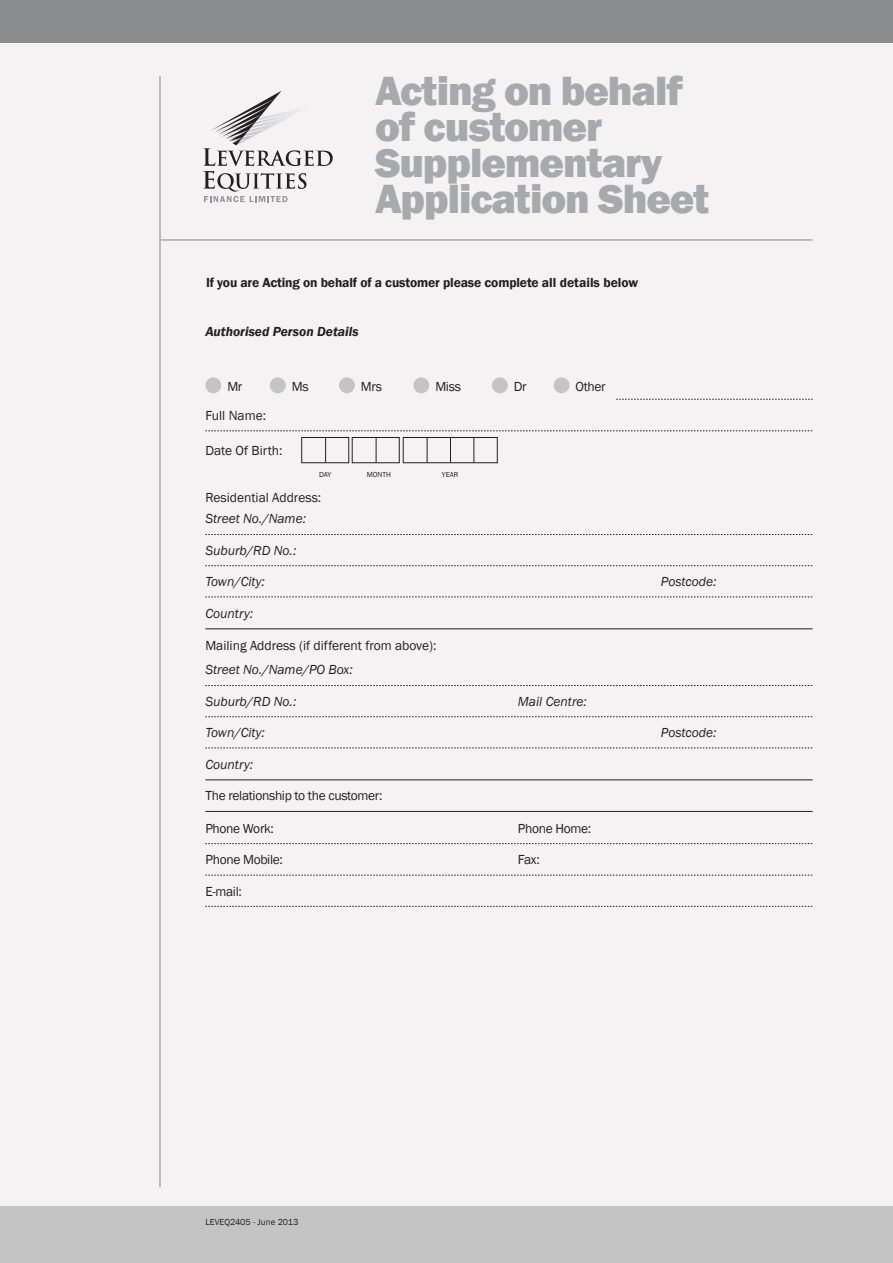
<style>
.page{position:relative;width:893px;height:1263px;background:#f5f2f3}
.page>*{position:absolute;margin:0;border:0;box-sizing:border-box;transform-origin:0 0}
.t1{font:800 42px/36px "Franklin Gothic";letter-spacing:-.025em;color:#a8a9ad}
.t2{font:italic 13.5px "Franklin Gothic";color:#231f20}
.t3{font:13.5px "Franklin Gothic";letter-spacing:-.025em;color:#231f20}
.t4{font:13.5px "Franklin Gothic";color:#231f20}
.t5{font:600 13.5px "Franklin Gothic";letter-spacing:-.01em;color:#231f20}
.t6{font:italic 600 13.5px "Franklin Gothic";color:#231f20}
.t7{font:9px "Franklin Gothic";color:#231f20}
.t8{font:7.5px "Franklin Gothic";color:#231f20}
</style>
<div class="page">
<div style="left:0;top:0;width:893px;height:43px;background:#8b8c8e"></div>
<div style="left:0;top:1206px;width:893px;height:57px;background:#c5c4c5"></div>
<hr style="left:159px;top:76px;width:2px;height:1111px;background:#a8a9ad">
<svg style="left:203px;top:91px;width:130px;height:111px"></svg>
<hr style="left:161px;top:239px;width:652px;height:2px;background:#a8a9ad">
<svg style="left:616px;top:399px;width:197px;height:1px"></svg>
<div style="left:205px;top:377px;width:16px;height:16px;background:#c5c4c5;border-radius:50%"></div>
<div style="left:339px;top:377px;width:16px;height:16px;background:#c5c4c5;border-radius:50%"></div>
<div style="left:270px;top:377px;width:16px;height:16px;background:#c5c4c5;border-radius:50%"></div>
<div style="left:413px;top:377px;width:16px;height:16px;background:#c5c4c5;border-radius:50%"></div>
<div style="left:492px;top:377px;width:16px;height:16px;background:#c5c4c5;border-radius:50%"></div>
<div style="left:554px;top:377px;width:15px;height:16px;background:#c5c4c5;border-radius:50%"></div>
<svg style="left:205px;top:431px;width:608px;height:32px"></svg>
<svg style="left:205px;top:534px;width:608px;height:1px"></svg>
<svg style="left:205px;top:565px;width:608px;height:1px"></svg>
<svg style="left:205px;top:597px;width:608px;height:1px"></svg>
<hr style="left:205px;top:628px;width:608px;height:1px;background:#231f20">
<svg style="left:205px;top:685px;width:608px;height:1px"></svg>
<svg style="left:205px;top:716px;width:608px;height:1px"></svg>
<svg style="left:205px;top:748px;width:608px;height:1px"></svg>
<hr style="left:205px;top:779px;width:608px;height:1px;background:#231f20">
<hr style="left:205px;top:811px;width:608px;height:1px;background:#231f20">
<svg style="left:205px;top:843px;width:608px;height:1px"></svg>
<svg style="left:205px;top:875px;width:608px;height:1px"></svg>
<svg style="left:205px;top:906px;width:608px;height:1px"></svg>
<h1 class="t1" style="left:375px;top:73px;width:335px">Acting on behalf of customer<br>Supplementary<br>Application Sheet</h1>
<p class="t5" style="left:206px;top:275px;width:434px">If you are Acting on behalf of a customer please complete all details below</p>
<p class="t6" style="left:205px;top:323px;width:155px">Authorised Person Details</p>
<p class="t3" style="left:227px;top:378px;width:17px">Mr</p>
<p class="t3" style="left:292px;top:378px;width:18px">Ms</p>
<p class="t3" style="left:361px;top:378px;width:23px">Mrs</p>
<p class="t3" style="left:435px;top:378px;width:27px">Miss</p>
<p class="t3" style="left:514px;top:378px;width:14px">Dr</p>
<p class="t3" style="left:576px;top:378px;width:32px">Other</p>
<p class="t4" style="left:205px;top:407px;width:62px">Full Name:</p>
<p class="t4" style="left:205px;top:442px;width:79px">Date Of Birth:</p>
<p class="t8" style="left:319px;top:470px;width:14px">DAY</p>
<p class="t8" style="left:367px;top:470px;width:26px">MONTH</p>
<p class="t8" style="left:442px;top:470px;width:18px">YEAR</p>
<p class="t4" style="left:205px;top:489px;width:117px">Residential Address:</p>
<p class="t2" style="left:205px;top:510px;width:102px">Street No./Name:</p>
<p class="t2" style="left:205px;top:542px;width:93px">Suburb/RD No.:</p>
<p class="t2" style="left:205px;top:573px;width:61px">Town/City:</p>
<p class="t2" style="left:661px;top:573px;width:57px">Postcode:</p>
<p class="t2" style="left:205px;top:605px;width:49px">Country:</p>
<p class="t4" style="left:205px;top:637px;width:233px">Mailing Address (if different from above):</p>
<p class="t2" style="left:205px;top:661px;width:149px">Street No./Name/PO Box:</p>
<p class="t2" style="left:205px;top:693px;width:93px">Suburb/RD No.:</p>
<p class="t2" style="left:518px;top:693px;width:71px">Mail Centre:</p>
<p class="t2" style="left:205px;top:724px;width:61px">Town/City:</p>
<p class="t2" style="left:661px;top:724px;width:57px">Postcode:</p>
<p class="t2" style="left:205px;top:756px;width:49px">Country:</p>
<p class="t3" style="left:206px;top:787px;width:178px">The relationship to the customer:</p>
<p class="t3" style="left:205px;top:820px;width:70px">Phone Work:</p>
<p class="t3" style="left:206px;top:851px;width:79px">Phone Mobile:</p>
<p class="t3" style="left:205px;top:883px;width:38px">E-mail:</p>
<p class="t7" style="left:205px;top:1216px;width:94px">LEVEQ2405 - June 2013</p>
<p class="t3" style="left:518px;top:820px;width:75px">Phone Home:</p>
<p class="t3" style="left:518px;top:851px;width:23px">Fax:</p>
</div>
